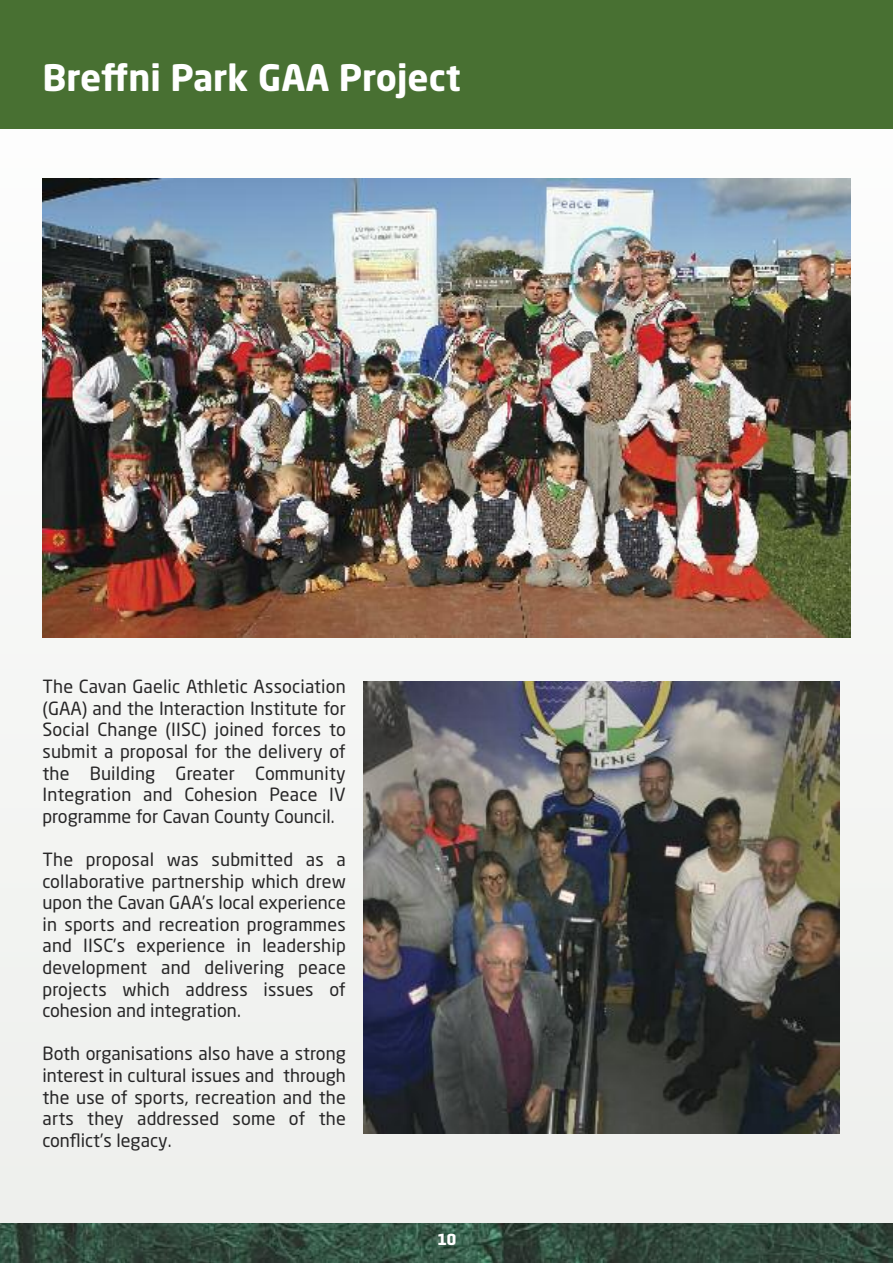
<style>
.page{position:relative;width:893px;height:1263px;background:#f3f4f2}
.page>*{position:absolute;margin:0;border:0;box-sizing:border-box;transform-origin:0 0}
.t1{font:700 36px "Neo Sans Std";color:#fff}
.t2{font:18px/21.6px "Neo Sans Std";color:#272627;text-align:justify}
.t3{font:700 16.5px "Geogrotesque";color:#fff}
</style>
<div class="page">
<img style="left:0;top:1223px;width:893px;height:40px">
<div style="left:0;top:0;width:893px;height:129px;background:#487032"></div>
<img style="left:363px;top:681px;width:476px;height:452px">
<img style="left:43px;top:178px;width:807px;height:460px">
<h1 class="t1" style="left:43px;top:64px;width:420px">Breffni Park GAA Project</h1>
<p class="t2" style="left:43px;top:677px;width:305px">The Cavan Gaelic Athletic Association (GAA) and the Interaction Institute for Social Change (IISC) joined forces to submit a proposal for the delivery of the Building Greater Community Integration and Cohesion Peace IV programme for Cavan County Council.</p>
<p class="t2" style="left:43px;top:850px;width:305px">The proposal was submitted as a collaborative partnership which drew upon the Cavan GAA’s local experience in sports and recreation programmes and IISC’s experience in leadership development and delivering peace projects which address issues of cohesion and integration.</p>
<p class="t2" style="left:43px;top:1045px;width:305px">Both organisations also have a strong interest in cultural issues and through the use of sports, recreation and the arts they addressed some of the conflict’s legacy.</p>
<p class="t3" style="left:437px;top:1233px;width:20px">10</p>
</div>
